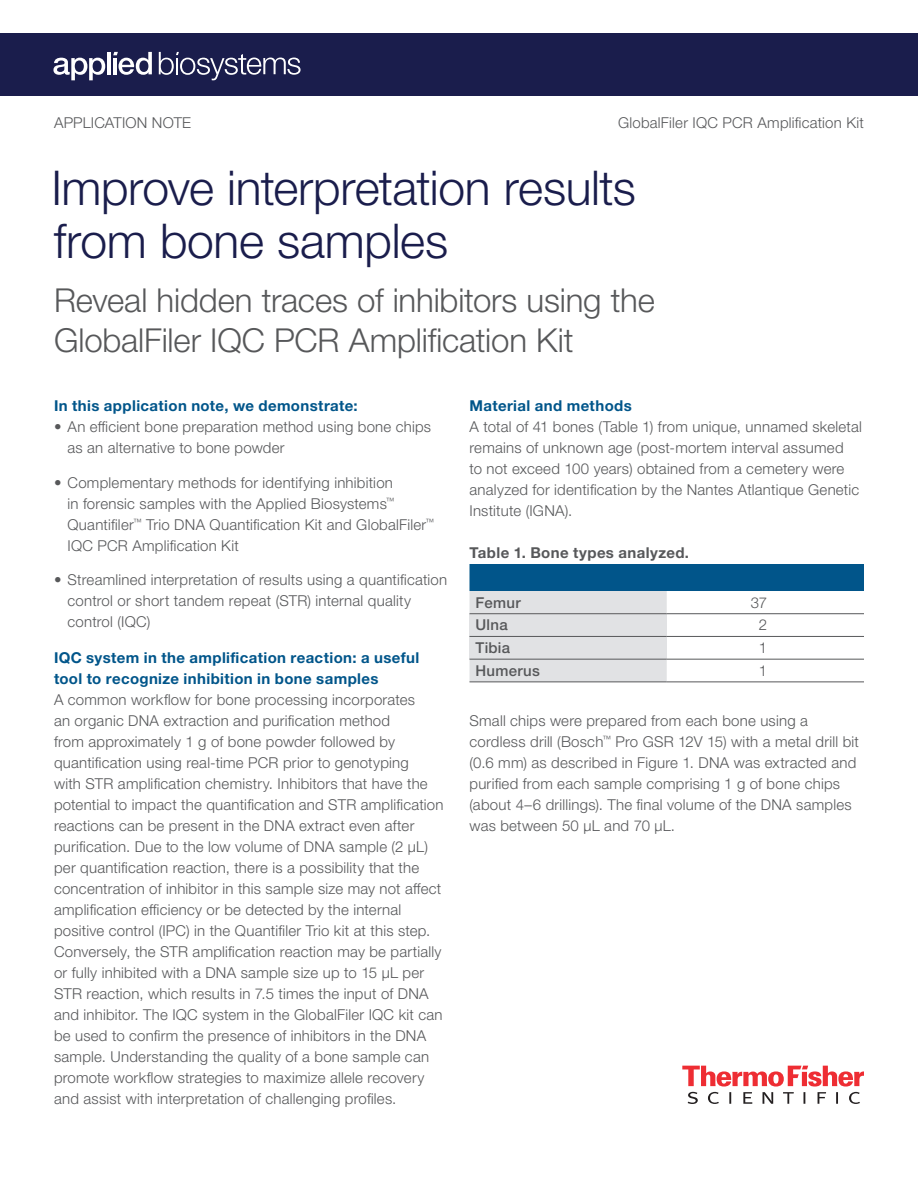
<style>
.page{position:relative;width:918px;height:1188px;background:#fff}
.page>*{position:absolute;margin:0;border:0;box-sizing:border-box;transform-origin:0 0}
.t1{font:300 48px/52.5px "Helvetica Neue LTW1 G";letter-spacing:-.01em;color:#1a1d4c}
.t2{font:300 33px/40.5px "Helvetica Neue LTW1 G";letter-spacing:-.005em;color:#57585a}
.t3{font:300 15px/21px "Helvetica Neue LTW1 G";letter-spacing:.015em;color:#57585a}
.t4{font:700 15px/21px "Helvetica Neue LTW1 G";letter-spacing:.025em;color:#01558a}
.t5{font:700 15px "Helvetica Neue LTW1 G";letter-spacing:.025em;color:#57585a}
.t6{font:500 15px "Helvetica Neue LTW1 G";letter-spacing:.02em;color:#57585a}
</style>
<div class="page">
<svg style="left:682px;top:1066px;width:182px;height:38px"></svg>
<svg style="left:469px;top:564px;width:395px;height:118px"></svg>
<div style="left:469px;top:614px;width:198px;height:22px;background:#e1e2e4"></div>
<div style="left:469px;top:636px;width:198px;height:23px;background:#e1e2e4"></div>
<hr style="left:469px;top:613px;width:198px;height:1px;background:#57585a">
<hr style="left:667px;top:613px;width:197px;height:1px;background:#57585a">
<hr style="left:469px;top:636px;width:198px;height:1px;background:#57585a">
<hr style="left:667px;top:636px;width:197px;height:1px;background:#57585a">
<hr style="left:469px;top:659px;width:198px;height:1px;background:#57585a">
<hr style="left:667px;top:659px;width:197px;height:1px;background:#57585a">
<hr style="left:469px;top:682px;width:198px;height:1px;background:#57585a">
<hr style="left:667px;top:682px;width:197px;height:1px;background:#57585a">
<div style="left:0;top:33px;width:918px;height:63px;background:#1a1d4c"></div>
<svg style="left:159px;top:52px;width:142px;height:28px"></svg>
<svg style="left:53px;top:58px;width:52px;height:22px"></svg>
<hr style="left:107px;top:52px;width:3px;height:22px;background:#fff">
<svg style="left:113px;top:52px;width:39px;height:23px"></svg>
<p class="t3" style="left:54px;top:112px;width:139px">APPLICATION NOTE</p>
<p class="t3" style="left:618px;top:112px;width:247px">GlobalFiler IQC PCR Amplification Kit</p>
<h1 class="t1" style="left:51px;top:162px;width:586px">Improve interpretation results from bone samples</h1>
<h2 class="t2" style="left:54px;top:280px;width:602px">Reveal hidden traces of inhibitors using the<br>GlobalFiler IQC PCR Amplification Kit</h2>
<p class="t4" style="left:54px;top:395px;width:305px">In this application note, we demonstrate:</p>
<p class="t3" style="left:68px;top:416px;width:365px;text-indent:-14px">• An efficient bone preparation method using bone chips as an alternative to bone powder</p>
<p class="t3" style="left:68px;top:472px;width:368px;text-indent:-14px">• Complementary methods for identifying inhibition<br>in forensic samples with the Applied Biosystems<sup>™ </sup>Quantifiler<sup>™</sup> Trio DNA Quantification Kit and GlobalFiler<sup>™ </sup>IQC PCR Amplification Kit</p>
<p class="t3" style="left:68px;top:569px;width:381px;text-indent:-14px">• Streamlined interpretation of results using a quantification control or short tandem repeat (STR) internal quality control (IQC)</p>
<p class="t4" style="left:54px;top:647px;width:367px">IQC system in the amplification reaction: a useful tool to recognize inhibition in bone samples</p>
<p class="t3" style="left:54px;top:689px;width:391px">A common workflow for bone processing incorporates<br>an organic DNA extraction and purification method<br>from approximately 1 g of bone powder followed by quantification using real-time PCR prior to genotyping<br>with STR amplification chemistry. Inhibitors that have the potential to impact the quantification and STR amplification reactions can be present in the DNA extract even after purification. Due to the low volume of DNA sample (2 µL) per quantification reaction, there is a possibility that the concentration of inhibitor in this sample size may not affect amplification efficiency or be detected by the internal positive control (IPC) in the Quantifiler Trio kit at this step.<br>Conversely, the STR amplification reaction may be partially or fully inhibited with a DNA sample size up to 15 µL per STR reaction, which results in 7.5 times the input of DNA and inhibitor. The IQC system in the GlobalFiler IQC kit can be used to confirm the presence of inhibitors in the DNA sample. Understanding the quality of a bone sample can promote workflow strategies to maximize allele recovery and assist with interpretation of challenging profiles.</p>
<p class="t4" style="left:470px;top:395px;width:164px">Material and methods</p>
<p class="t3" style="left:470px;top:416px;width:394px">A total of 41 bones (Table 1) from unique, unnamed skeletal remains of unknown age (post-mortem interval assumed<br>to not exceed 100 years) obtained from a cemetery were analyzed for identification by the Nantes Atlantique Genetic Institute (IGNA).</p>
<p class="t5" style="left:469px;top:543px;width:221px">Table 1. Bone types analyzed.</p>
<p class="t6" style="left:475px;top:593px;width:47px">Femur</p>
<p class="t3" style="left:751px;top:592px;width:18px">37</p>
<p class="t6" style="left:475px;top:616px;width:34px">Ulna</p>
<p class="t3" style="left:759px;top:615px;width:10px">2</p>
<p class="t6" style="left:475px;top:639px;width:36px">Tibia</p>
<p class="t3" style="left:759px;top:637px;width:10px">1</p>
<p class="t6" style="left:475px;top:662px;width:66px">Humerus</p>
<p class="t3" style="left:759px;top:660px;width:10px">1</p>
<p class="t3" style="left:470px;top:710px;width:391px">Small chips were prepared from each bone using a cordless drill (Bosch<sup>™</sup> Pro GSR 12V 15) with a metal drill bit (0.6 mm) as described in Figure 1. DNA was extracted and purified from each sample comprising 1 g of bone chips (about 4–6 drillings). The final volume of the DNA samples was between 50 µL and 70 µL.</p>
</div>
